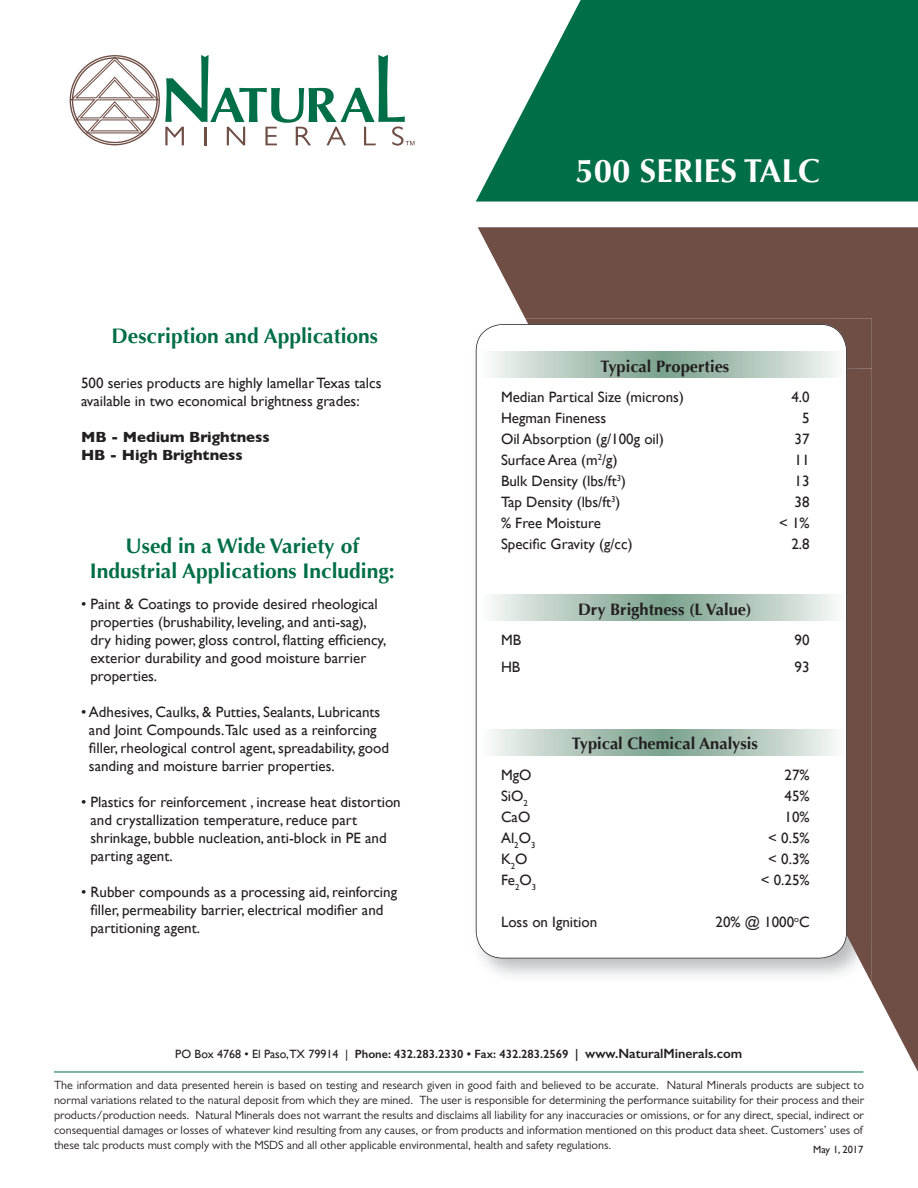
<style>
.page{position:relative;width:918px;height:1188px;background:#fff}
.page>*{position:absolute;margin:0;border:0;box-sizing:border-box;transform-origin:0 0}
.t1{font:700 33px "Optima";color:#fff}
.t2{font:700 21px/25.2px "Optima";color:#006e46;text-align:center}
.t3{font:700 16.5px "Optima";color:#231f20}
.t4{font:15px/18px "Gill Sans";color:#231f20}
.t5{font:700 15px/18px "Gill Sans";color:#231f20}
.t6{font:12px/15px "Gill Sans";color:#231f20;text-align:justify}
.t7{font:600 12px "Gill Sans";color:#231f20}
.t8{font:10.5px "Gill Sans";color:#231f20}
.s1{font-weight:400}
.s2{font-size:13.5px}
</style>
<div class="page">
<svg style="left:478px;top:227px;width:440px;height:845px;fill:#6f4e46"></svg>
<svg style="left:476px;top:0;width:442px;height:202px;fill:#006e46"></svg>
<img style="left:475px;top:318px;width:50px;height:51px">
<img style="left:475px;top:369px;width:45px;height:614px">
<img style="left:520px;top:959px;width:327px;height:24px">
<img style="left:525px;top:318px;width:347px;height:51px">
<img style="left:847px;top:369px;width:25px;height:614px">
<svg style="left:476px;top:324px;width:371px;height:635px"></svg>
<svg style="left:479px;top:729px;width:365px;height:26px"></svg>
<svg style="left:479px;top:351px;width:365px;height:26px"></svg>
<svg style="left:479px;top:594px;width:365px;height:26px"></svg>
<svg style="left:69px;top:55px;width:345px;height:91px"></svg>
<hr style="left:54px;top:1072px;width:809px;height:1px;background:#006e46">
<h2 class="t2" style="left:112px;top:324px;width:268px">Description and Applications</h2>
<p class="t4" style="left:81px;top:373px;width:302px">500 series products are highly lamellar Texas talcs available in two economical brightness grades:</p>
<p class="t5" style="left:81px;top:427px;width:190px">MB - Medium Brightness<br>HB - High Brightness</p>
<h2 class="t2" style="left:90px;top:533px;width:307px">Used in a Wide Variety of<br>Industrial Applications Including:</h2>
<p class="t4" style="left:90px;top:595px;width:297px;text-indent:-9px">• Paint &amp; Coatings to provide desired rheological properties (brushability, leveling, and anti-sag), dry hiding power, gloss control, flatting efficiency, exterior durability and good moisture barrier properties.</p>
<p class="t4" style="left:89px;top:703px;width:302px;text-indent:-8px">• Adhesives, Caulks, &amp; Putties, Sealants, Lubricants and Joint Compounds.Talc used as a reinforcing filler, rheological control agent, spreadability, good sanding and moisture barrier properties.</p>
<p class="t4" style="left:90px;top:793px;width:312px;text-indent:-9px">• Plastics for reinforcement , increase heat distortion and crystallization temperature, reduce part shrinkage, bubble nucleation, anti-block in PE and parting agent.</p>
<p class="t4" style="left:90px;top:883px;width:308px;text-indent:-9px">• Rubber compounds as a processing aid, reinforcing filler, permeability barrier, electrical modifier and partitioning agent.</p>
<h1 class="t1" style="left:576px;top:151px;width:246px">500 SERIES TALC</h1>
<p class="t3" style="left:600px;top:356px;width:130px">Typical Properties</p>
<p class="t4" style="left:501px;top:388px;width:184px">Median Partical Size (microns)</p>
<p class="t4" style="left:791px;top:388px;width:20px">4.0</p>
<p class="t4" style="left:501px;top:409px;width:107px">Hegman Fineness</p>
<p class="t4" style="left:802px;top:409px;width:9px">5</p>
<p class="t4" style="left:501px;top:430px;width:165px">Oil Absorption (g/100g oil)</p>
<p class="t4" style="left:795px;top:430px;width:16px">37</p>
<p class="t4" style="left:501px;top:451px;width:118px">Surface Area (m<sup>2</sup>/g)</p>
<p class="t4" style="left:795px;top:451px;width:16px">11</p>
<p class="t4" style="left:501px;top:472px;width:126px">Bulk Density (lbs/ft<sup>3</sup>)</p>
<p class="t4" style="left:795px;top:472px;width:16px">13</p>
<p class="t4" style="left:501px;top:493px;width:121px">Tap Density (lbs/ft<sup>3</sup>)</p>
<p class="t4" style="left:795px;top:493px;width:16px">38</p>
<p class="t4" style="left:501px;top:514px;width:101px">% Free Moisture</p>
<p class="t4" style="left:779px;top:514px;width:32px">&lt; 1%</p>
<p class="t4" style="left:501px;top:535px;width:133px">Specific Gravity (g/cc)</p>
<p class="t4" style="left:791px;top:535px;width:20px">2.8</p>
<p class="t3" style="left:578px;top:599px;width:175px">Dry Brightness (L Value)</p>
<p class="t4" style="left:501px;top:631px;width:22px">MB</p>
<p class="t4" style="left:795px;top:631px;width:16px">90</p>
<p class="t4" style="left:501px;top:658px;width:21px">HB</p>
<p class="t4" style="left:795px;top:658px;width:16px">93</p>
<p class="t3" style="left:572px;top:734px;width:188px">Typical Chemical Analysis</p>
<p class="t4" style="left:501px;top:766px;width:32px">MgO</p>
<p class="t4" style="left:785px;top:766px;width:27px">27%</p>
<p class="t4" style="left:501px;top:787px;width:28px">SiO<sub>2</sub></p>
<p class="t4" style="left:785px;top:787px;width:27px">45%</p>
<p class="t4" style="left:501px;top:808px;width:31px">CaO</p>
<p class="t4" style="left:785px;top:808px;width:27px">10%</p>
<p class="t4" style="left:501px;top:829px;width:36px">Al<sub>2</sub>O<sub>3</sub></p>
<p class="t4" style="left:768px;top:829px;width:43px">&lt; 0.5%</p>
<p class="t4" style="left:501px;top:850px;width:28px">K<sub>2</sub>O</p>
<p class="t4" style="left:768px;top:850px;width:43px">&lt; 0.3%</p>
<p class="t4" style="left:501px;top:871px;width:37px">Fe<sub>2</sub>O<sub>3</sub></p>
<p class="t4" style="left:761px;top:871px;width:50px">&lt; 0.25%</p>
<p class="t4" style="left:501px;top:913px;width:98px">Loss on Ignition</p>
<p class="t4" style="left:716px;top:913px;width:96px">20% @ 1000<sup>o</sup>C</p>
<p class="t7" style="left:175px;top:1047px;width:568px"><span class="s1">PO Box 4768 • El Paso,TX 79914 |</span> Phone: 432.283.2330 • Fax: 432.283.2569 | <span class="s2">www.NaturalMinerals.com</span></p>
<p class="t6" style="left:54px;top:1078px;width:812px">The information and data presented herein is based on testing and research given in good faith and believed to be accurate. Natural Minerals products are subject to normal variations related to the natural deposit from which they are mined. The user is responsible for determining the performance suitability for their process and their products/production needs. Natural Minerals does not warrant the results and disclaims all liability for any inaccuracies or omissions, or for any direct, special, indirect or consequential damages or losses of whatever kind resulting from any causes, or from products and information mentioned on this product data sheet. Customers’ uses of these talc products must comply with the MSDS and all other applicable environmental, health and safety regulations.</p>
<p class="t8" style="left:813px;top:1143px;width:52px">May 1, 2017</p>
</div>
